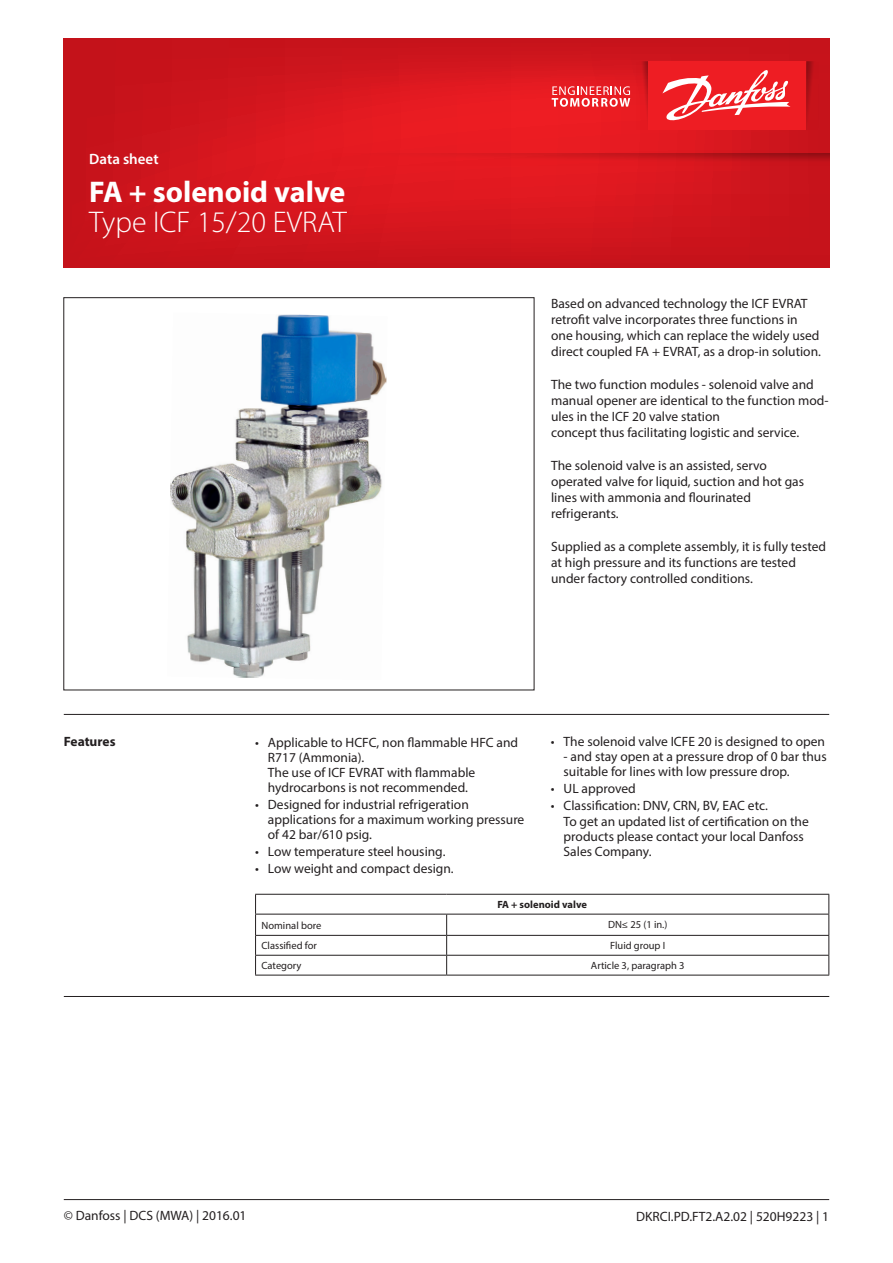
<style>
.page{position:relative;width:893px;height:1263px;background:#fff}
.page>*{position:absolute;margin:0;border:0;box-sizing:border-box;transform-origin:0 0}
.t1{font:300 30px "Myriad Pro";color:#fff}
.t2{font:700 30px "Myriad Pro";color:#fff}
.t3{font:600 15px "Myriad Pro";color:#fff}
.Subheader_13_pt_semi{font:13.5px/15px "Myriad Pro";color:#231f20}
.Litterature_No{font:13.5px "Myriad Pro";color:#231f20}
.Normtext__bold{font:700 13.5px "Myriad Pro";color:#231f20}
.Skema__7_pkt{font:10.5px "Myriad Pro";color:#231f20}
.Skema__7_pkt-2{font:700 10.5px "Myriad Pro";color:#231f20}
</style>
<div class="page">
<hr style="left:64px;top:714px;width:765px;height:1px;background:#231f20">
<img style="left:170px;top:314px;width:217px;height:364px">
<svg style="left:64px;top:38px;width:765px;height:230px;background:#d3151d"></svg>
<svg style="left:806px;top:61px;width:13px;height:69px"></svg>
<svg style="left:636px;top:61px;width:12px;height:69px"></svg>
<div style="left:648px;top:61px;width:158px;height:69px;background:#ee1d23"></div>
<svg style="left:552px;top:86px;width:78px;height:21px;background:#f0696d"></svg>
<svg style="left:662px;top:70px;width:128px;height:51px"></svg>
<svg style="left:332px;top:153px;width:497px;height:13px;background:#d4171d"></svg>
<hr style="left:64px;top:1199px;width:765px;height:1px;background:#231f20">
<hr style="left:64px;top:996px;width:765px;height:1px;background:#231f20">
<hr style="left:255px;top:894px;width:192px;height:1px;background:#231f20">
<hr style="left:447px;top:894px;width:382px;height:1px;background:#231f20">
<hr style="left:255px;top:914px;width:192px;height:1px;background:#231f20">
<hr style="left:447px;top:914px;width:382px;height:1px;background:#231f20">
<hr style="left:255px;top:935px;width:192px;height:1px;background:#231f20">
<hr style="left:447px;top:935px;width:382px;height:1px;background:#231f20">
<hr style="left:255px;top:955px;width:192px;height:1px;background:#231f20">
<svg style="left:255px;top:895px;width:1px;height:80px"></svg>
<hr style="left:447px;top:955px;width:382px;height:1px;background:#231f20">
<svg style="left:446px;top:914px;width:1px;height:61px"></svg>
<svg style="left:828px;top:895px;width:1px;height:80px"></svg>
<hr style="left:255px;top:975px;width:192px;height:1px;background:#231f20">
<hr style="left:447px;top:975px;width:382px;height:1px;background:#231f20">
<p class="t3" style="left:89px;top:150px;width:71px">Data sheet</p>
<h1 class="t2" style="left:89px;top:172px;width:258px">FA + solenoid valve</h1>
<h1 class="t1" style="left:89px;top:206px;width:259px">Type ICF 15/20 EVRAT</h1>
<p class="Subheader_13_pt_semi" style="left:551px;top:295px;width:271px;line-height:16.2px">Based on advanced technology the ICF EVRAT retrofit valve incorporates three functions in one housing, which can replace the widely used direct coupled FA + EVRAT, as a drop-in solution.</p>
<p class="Subheader_13_pt_semi" style="left:551px;top:376px;width:279px;line-height:16.2px">The two function modules - solenoid valve and manual opener are identical to the function mod&shy;ules in the ICF 20 valve station</p>
<p class="Subheader_13_pt_semi" style="left:551px;top:425px;width:250px">concept thus facilitating logistic and service.</p>
<p class="Subheader_13_pt_semi" style="left:551px;top:458px;width:217px">The solenoid valve is an assisted, servo</p>
<p class="Subheader_13_pt_semi" style="left:551px;top:473px;width:255px;line-height:16.2px">operated valve for liquid, suction and hot gas lines with ammonia and flourinated</p>
<p class="Subheader_13_pt_semi" style="left:551px;top:506px;width:69px">refrigerants.</p>
<p class="Subheader_13_pt_semi" style="left:551px;top:538px;width:277px;line-height:16.2px">Supplied as a complete assembly, it is fully tested at high pressure and its functions are tested under factory controlled conditions.</p>
<p class="Normtext__bold" style="left:64px;top:733px;width:53px">Features</p>
<p class="Subheader_13_pt_semi" style="left:268px;top:734px;width:252px;text-indent:-13px">• Applicable to HCFC, non flammable HFC and<br>R717 (Ammonia).<br>The use of ICF EVRAT with flammable hydrocarbons is not recommended.</p>
<p class="Subheader_13_pt_semi" style="left:268px;top:796px;width:258px;text-indent:-13px">• Designed for industrial refrigeration applications for a maximum working pressure of 42 bar/610 psig.</p>
<p class="Subheader_13_pt_semi" style="left:255px;top:844px;width:192px">• Low temperature steel housing.</p>
<p class="Subheader_13_pt_semi" style="left:255px;top:861px;width:200px">• Low weight and compact design.</p>
<p class="Subheader_13_pt_semi" style="left:551px;top:734px;width:276px">• The solenoid valve ICFE 20 is designed to open</p>
<p class="Subheader_13_pt_semi" style="left:564px;top:749px;width:265px">- and stay open at a pressure drop of 0 bar thus suitable for lines with low pressure drop.</p>
<p class="Subheader_13_pt_semi" style="left:551px;top:781px;width:86px">• UL approved</p>
<p class="Subheader_13_pt_semi" style="left:564px;top:798px;width:247px;text-indent:-13px">• Classification: DNV, CRN, BV, EAC etc.<br>To get an updated list of certification on the products please contact your local Danfoss Sales Company.</p>
<p class="Skema__7_pkt-2" style="left:497px;top:898px;width:91px">FA + solenoid valve</p>
<p class="Skema__7_pkt" style="left:262px;top:919px;width:61px">Nominal bore</p>
<p class="Skema__7_pkt" style="left:608px;top:918px;width:61px">DN≤ 25 (1 in.)</p>
<p class="Skema__7_pkt" style="left:262px;top:939px;width:57px">Classified for</p>
<p class="Skema__7_pkt" style="left:610px;top:939px;width:57px">Fluid group I</p>
<p class="Skema__7_pkt" style="left:262px;top:959px;width:41px">Category</p>
<p class="Skema__7_pkt" style="left:591px;top:959px;width:95px">Article 3, paragraph 3</p>
<p class="Subheader_13_pt_semi" style="left:64px;top:1208px;width:184px">© Danfoss | DCS (MWA) | 2016.01</p>
<p class="Litterature_No" style="left:636px;top:1208px;width:194px">DKRCI.PD.FT2.A2.02 | 520H9223 | 1</p>
</div>
